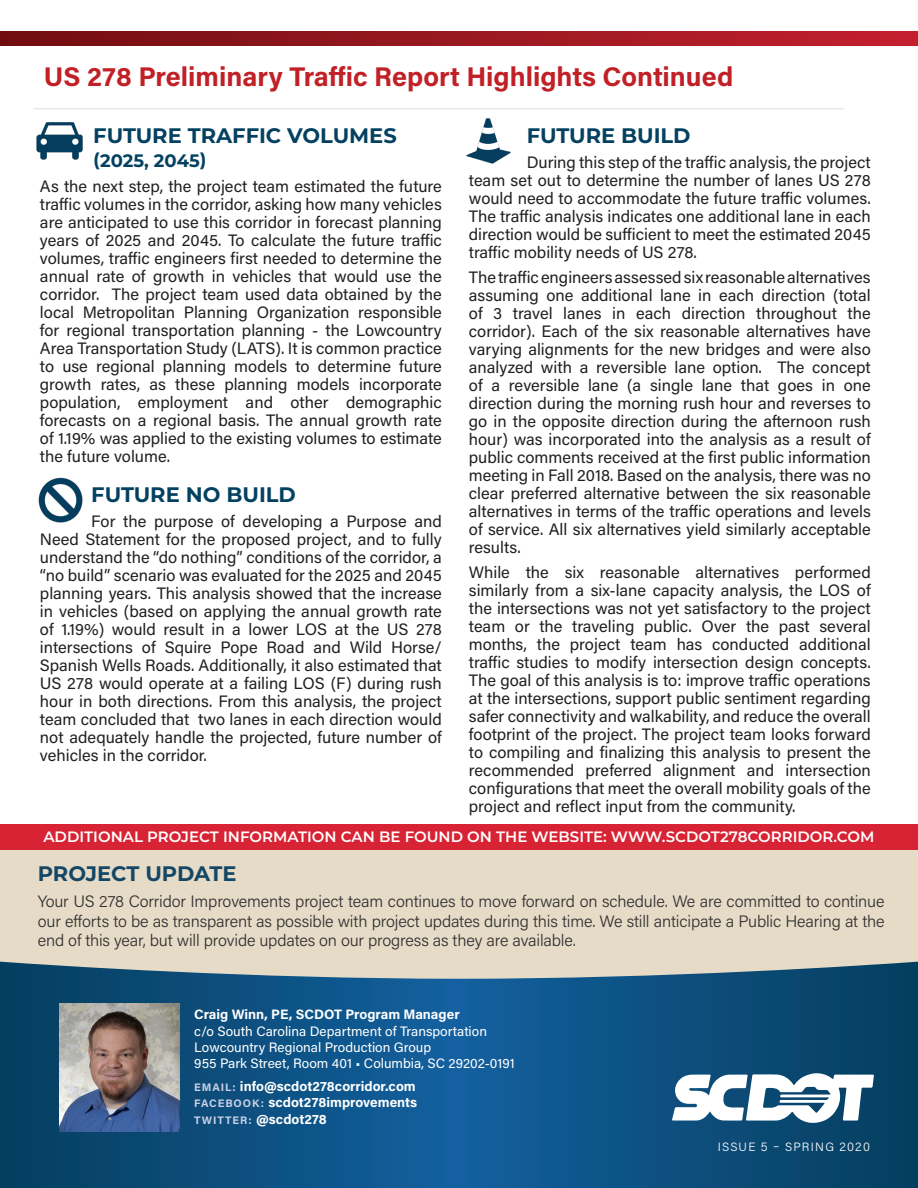
<style>
.page{position:relative;width:918px;height:1188px;background:#fff}
.page>*{position:absolute;margin:0;border:0;box-sizing:border-box;transform-origin:0 0}
.t1{font:700 27px "Acumin Pro";color:#c12026}
.t2{font:700 21px "Montserrat";color:#044161}
.body{font:700 21px "Montserrat";letter-spacing:-.005em;color:#144765}
.t3{font:700 18px "Montserrat";color:#044161}
.t4{font:16.5px/18px "Acumin Pro";color:#231f20;text-align:justify}
.body-2{font:300 16.5px/19.5px "Acumin Pro";letter-spacing:-.01em;color:#312f30;text-align:justify}
.t5{font:600 15px "Montserrat";color:#fff}
.t6{font:13.65px/16.4px "Acumin Pro";color:#fff}
.t7{font:700 13.65px/16.4px "Acumin Pro";color:#fff;text-align:justify}
.t8{font:300 12px "Acumin Pro";letter-spacing:.1em;color:#fff}
.s1{font-weight:700}
.s2{font-size:10.95px;color:#c9d0e5}
</style>
<div class="page">
<div style="left:0;top:850px;width:918px;height:338px;background:#e5dbc7"></div>
<div style="left:0;top:824px;width:918px;height:25px;background:#d72333"></div>
<svg style="left:0;top:32px;width:918px;height:14px;background:#99171f"></svg>
<svg style="left:0;top:962px;width:918px;height:226px;background:#185783"></svg>
<img style="left:59px;top:1004px;width:121px;height:128px">
<svg style="left:672px;top:1072px;width:202px;height:52px;background:#a0b8c8"></svg>
<hr style="left:33px;top:108px;width:810px;height:2px;background:#e9e9e9">
<img style="left:466px;top:118px;width:45px;height:46px">
<img style="left:38px;top:477px;width:45px;height:46px">
<img style="left:36px;top:122px;width:47px;height:38px">
<p class="t1" style="left:44px;top:58px;width:691px">US 278 Preliminary Traffic Report Highlights Continued</p>
<p class="t2" style="left:93px;top:121px;width:305px">FUTURE TRAFFIC VOLUMES</p>
<p class="t3" style="left:93px;top:148px;width:115px">(2025, 2045)</p>
<p class="t4" style="left:40px;top:177px;width:403px">As the next step, the project team estimated the future traffic volumes in the corridor, asking how many vehicles are anticipated to use this corridor in forecast planning years of 2025 and 2045. To calculate the future traffic volumes, traffic engineers first needed to determine the annual rate of growth in vehicles that would use the corridor. The project team used data obtained by the local Metropolitan Planning Organization responsible for regional transportation planning - the Lowcountry Area Transportation Study (LATS). It is common practice to use regional planning models to determine future growth rates, as these planning models incorporate population, employment and other demographic forecasts on a regional basis. The annual growth rate of 1.19% was applied to the existing volumes to estimate the future volume.</p>
<p class="t2" style="left:91px;top:479px;width:206px">FUTURE NO BUILD</p>
<p class="t4" style="left:40px;top:511px;width:403px;text-indent:51px">For the purpose of developing a Purpose and Need Statement for the proposed project, and to fully understand the “do nothing” conditions of the corridor, a “no build” scenario was evaluated for the 2025 and 2045 planning years. This analysis showed that the increase in vehicles (based on applying the annual growth rate of 1.19%) would result in a lower LOS at the US 278 intersections of Squire Pope Road and Wild Horse/ Spanish Wells Roads. Additionally, it also estimated that US 278 would operate at a failing LOS (F) during rush hour in both directions. From this analysis, the project team concluded that two lanes in each direction would not adequately handle the projected, future number of vehicles in the corridor.</p>
<p class="t2" style="left:527px;top:121px;width:165px">FUTURE BUILD</p>
<p class="t4" style="left:469px;top:153px;width:403px;text-indent:58px">During this step of the traffic analysis, the project team set out to determine the number of lanes US 278 would need to accommodate the future traffic volumes.<br>The traffic analysis indicates one additional lane in each direction would be sufficient to meet the estimated 2045 traffic mobility needs of US 278.</p>
<p class="t4" style="left:469px;top:268px;width:403px">The traffic engineers assessed six reasonable alternatives assuming one additional lane in each direction (total of 3 travel lanes in each direction throughout the corridor). Each of the six reasonable alternatives have varying alignments for the new bridges and were also analyzed with a reversible lane option. The concept of a reversible lane (a single lane that goes in one direction during the morning rush hour and reverses to go in the opposite direction during the afternoon rush hour) was incorporated into the analysis as a result of public comments received at the first public information meeting in Fall 2018. Based on the analysis, there was no clear preferred alternative between the six reasonable alternatives in terms of the traffic operations and levels of service. All six alternatives yield similarly acceptable results.</p>
<p class="t4" style="left:469px;top:562px;width:403px">While the six reasonable alternatives performed similarly from a six-lane capacity analysis, the LOS of the intersections was not yet satisfactory to the project team or the traveling public. Over the past several months, the project team has conducted additional traffic studies to modify intersection design concepts.<br>The goal of this analysis is to: improve traffic operations at the intersections, support public sentiment regarding safer connectivity and walkability, and reduce the overall footprint of the project. The project team looks forward to compiling and finalizing this analysis to present the recommended preferred alignment and intersection configurations that meet the overall mobility goals of the project and reflect input from the community.</p>
<p class="t5" style="left:43px;top:826px;width:833px">ADDITIONAL PROJECT INFORMATION CAN BE FOUND ON THE WEBSITE: WWW.SCDOT278CORRIDOR.COM</p>
<p class="body" style="left:38px;top:859px;width:200px">PROJECT UPDATE</p>
<p class="body-2" style="left:38px;top:891px;width:848px">Your US 278 Corridor Improvements project team continues to move forward on schedule. We are committed to continue our efforts to be as transparent as possible with project updates during this time. We still anticipate a Public Hearing at the end of this year, but will provide updates on our progress as they are available.</p>
<p class="t6" style="left:194px;top:1006px;width:322px"><span class="s1">Craig Winn, PE, SCDOT Program Manager<br></span>c/o South Carolina Department of Transportation Lowcountry Regional Production Group<br>955 Park Street, Room 401 • Columbia, SC 29202-0191</p>
<p class="t7" style="left:194px;top:1077px;width:224px"><span class="s2">EMAIL:</span> info@scdot278corridor.com <span class="s2">FACEBOOK:</span> scdot278improvements <span class="s2">TWITTER:</span> @scdot278</p>
<p class="t8" style="left:718px;top:1139px;width:154px">ISSUE 5 – SPRING 2020</p>
</div>
